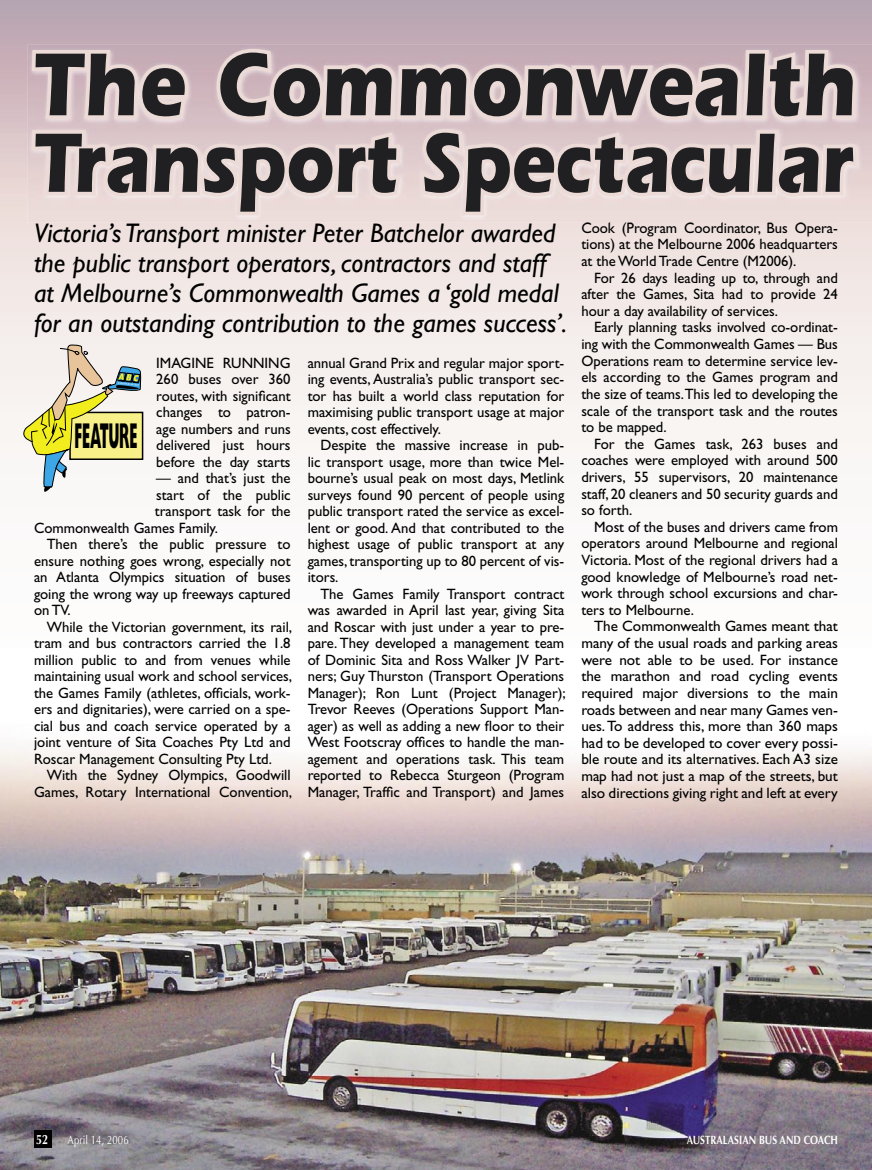
<style>
.page{position:relative;width:872px;height:1170px;background:#fff}
.page>*{position:absolute;margin:0;border:0;box-sizing:border-box;transform-origin:0 0}
.t1{font:700 92.25px "Itc Eras";letter-spacing:.015em;color:#202023;scale:.85 1}
.t2{font:700 87px "Itc Eras";letter-spacing:-.005em;color:#202023;scale:.85 1}
.t3{font:800 36px "Gill Sans";color:#000;scale:.35 1}
.t4{font:italic 27px/30px "Gill Sans";color:#000}
.t5{font:15px/16.5px "Gill Sans";color:#000;text-align:justify}
.t6{font:700 13.5px "Optima";color:#fff;scale:.8 1}
.t7{font:700 12px "Optima";letter-spacing:.005em;color:#fff;scale:.8 1}
.t8{font:12px "Optima";letter-spacing:.005em;color:#fff;scale:.8 1}
</style>
<div class="page">
<svg style="left:0;top:0;width:872px;height:460px"></svg>
<img style="left:0;top:745px;width:872px;height:424px">
<img style="left:27px;top:45px;width:845px;height:178px">
<img style="left:582px;top:222px;width:255px;height:1px">
<svg style="left:28px;top:45px;width:833px;height:174px;background:#e4d3d3"></svg>
<svg style="left:23px;top:344px;width:120px;height:148px"></svg>
<div style="left:34px;top:1129px;width:18px;height:18px;background:#000"></div>
<h1 class="t1" style="left:34px;top:31px;width:967px">The Commonwealth</h1>
<h2 class="t2" style="left:34px;top:112px;width:964px">Transport Spectacular</h2>
<h3 class="t4" style="left:34px;top:218px;width:534px">Victoria’s Transport minister Peter Batchelor awarded the public transport operators, contractors and staff at Melbourne’s Commonwealth Games a ‘gold medal for an outstanding contribution to the games success’.</h3>
<p class="t5" style="left:156px;top:354px;width:136px">IMAGINE RUNNING 260 buses over 360 routes, with significant changes to patron&shy;age numbers and runs delivered just hours before the day starts</p>
<p class="t5" style="left:156px;top:469px;width:136px">— and that’s just the</p>
<p class="t5" style="left:156px;top:486px;width:136px">start of the public</p>
<p class="t5" style="left:155px;top:502px;width:137px">transport task for the</p>
<p class="t5" style="left:34px;top:519px;width:185px">Commonwealth Games Family.</p>
<p class="t5" style="left:47px;top:535px;width:245px">Then there’s the public pressure to</p>
<p class="t5" style="left:34px;top:552px;width:258px">ensure nothing goes wrong, especially not</p>
<p class="t5" style="left:34px;top:568px;width:258px">an Atlanta Olympics situation of buses</p>
<p class="t5" style="left:34px;top:585px;width:258px">going the wrong way up freeways captured</p>
<p class="t5" style="left:34px;top:601px;width:38px">on TV.</p>
<p class="t5" style="left:47px;top:618px;width:247px">While the Victorian government, its rail,</p>
<p class="t5" style="left:34px;top:634px;width:258px">tram and bus contractors carried the 1.8</p>
<p class="t5" style="left:34px;top:651px;width:258px">million public to and from venues while</p>
<p class="t5" style="left:34px;top:667px;width:260px">maintaining usual work and school services,</p>
<p class="t5" style="left:34px;top:684px;width:258px">the Games Family (athletes, officials, work-</p>
<p class="t5" style="left:34px;top:700px;width:258px">ers and dignitaries), were carried on a spe-</p>
<p class="t5" style="left:34px;top:717px;width:258px">cial bus and coach service operated by a</p>
<p class="t5" style="left:34px;top:733px;width:258px">joint venture of Sita Coaches Pty Ltd and</p>
<p class="t5" style="left:34px;top:750px;width:239px">Roscar Management Consulting Pty Ltd.</p>
<p class="t5" style="left:47px;top:766px;width:245px">With the Sydney Olympics, Goodwill</p>
<p class="t5" style="left:34px;top:783px;width:259px">Games, Rotary International Convention,</p>
<h3 class="t3" style="left:74px;top:415px;width:182px">FEATURE</h3>
<p class="t5" style="left:308px;top:354px;width:258px">annual Grand Prix and regular major sport&shy;ing events, Australia’s public transport sec&shy;tor has built a world class reputation for maximising public transport usage at major events, cost effectively.</p>
<p class="t5" style="left:308px;top:436px;width:258px;text-indent:13px">Despite the massive increase in pub&shy;lic transport usage, more than twice Mel&shy;bourne’s usual peak on most days, Metlink surveys found 90 percent of people using public transport rated the service as excel&shy;lent or good. And that contributed to the highest usage of public transport at any games, transporting up to 80 percent of vis&shy;itors.</p>
<p class="t5" style="left:308px;top:585px;width:259px;text-indent:13px">The Games Family Transport contract was awarded in April last year, giving Sita and Roscar with just under a year to pre&shy;pare. They developed a management team of Dominic Sita and Ross Walker JV Part&shy;ners; Guy Thurston (Transport Operations Manager); Ron Lunt (Project Manager); Trevor Reeves (Operations Support Man&shy;ager) as well as adding a new floor to their West Footscray offices to handle the man&shy;agement and operations task. This team reported to Rebecca Sturgeon (Program Manager, Traffic and Transport) and James</p>
<p class="t5" style="left:581px;top:219px;width:258px">Cook (Program Coordinator, Bus Opera&shy;tions) at the Melbourne 2006 headquarters at the World Trade Centre (M2006).</p>
<p class="t5" style="left:581px;top:269px;width:258px;text-indent:13px">For 26 days leading up to, through and after the Games, Sita had to provide 24 hour a day availability of services.</p>
<p class="t5" style="left:581px;top:319px;width:258px;text-indent:13px">Early planning tasks involved co-ordinat&shy;ing with the Commonwealth Games — Bus Operations ream to determine service lev&shy;els according to the Games program and the size of teams.This led to developing the scale of the transport task and the routes to be mapped.</p>
<p class="t5" style="left:581px;top:435px;width:258px;text-indent:13px">For the Games task, 263 buses and coaches were employed with around 500 drivers, 55 supervisors, 20 maintenance staff, 20 cleaners and 50 security guards and so forth.</p>
<p class="t5" style="left:581px;top:518px;width:258px;text-indent:13px">Most of the buses and drivers came from operators around Melbourne and regional Victoria. Most of the regional drivers had a good knowledge of Melbourne’s road net&shy;work through school excursions and char&shy;ters to Melbourne.</p>
<p class="t5" style="left:581px;top:618px;width:258px;text-indent:13px">The Commonwealth Games meant that many of the usual roads and parking areas were not able to be used. For instance the marathon and road cycling events required major diversions to the main roads between and near many Games ven&shy;ues. To address this, more than 360 maps had to be developed to cover every possi&shy;ble route and its alternatives. Each A3 size map had not just a map of the streets, but also directions giving right and left at every</p>
<p class="t6" style="left:36px;top:1131px;width:17px">52</p>
<p class="t8" style="left:68px;top:1132px;width:78px">April 14, 2006</p>
<p class="t7" style="left:686px;top:1132px;width:190px">AUSTRALASIAN BUS AND COACH</p>
</div>
